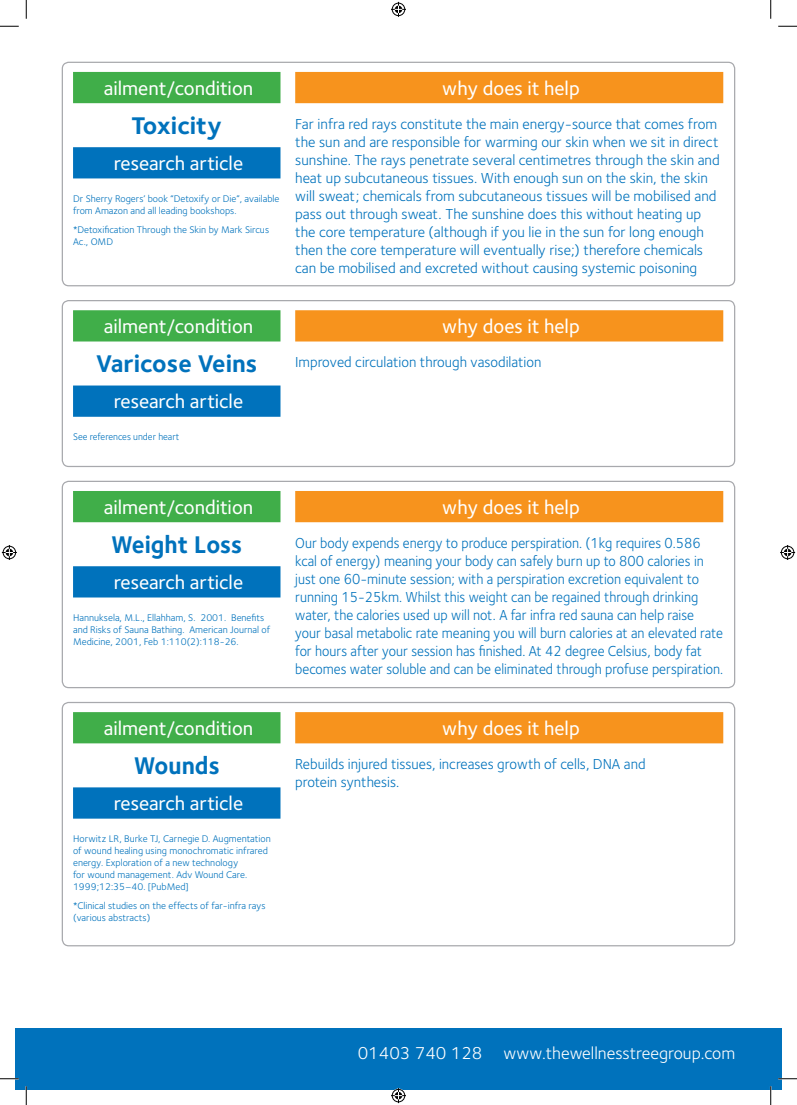
<style>
.page{position:relative;width:797px;height:1105px;background:#fff}
.page>*{position:absolute;margin:0;border:0;box-sizing:border-box;transform-origin:0 0}
.t1{font:700 25px "Foundry Sterling";color:#0072bc}
.t2{font:700 25px "Foundry Sterling";color:#0072bc;scale:.96 1}
.t3{font:500 20px "Foundry Sterling";color:#fff}
.t4{font:17.5px "Foundry Sterling";color:#fff}
.t5{font:15px/18px "Foundry Sterling";color:#0072bc}
.t6{font:15px/18px "Foundry Sterling";color:#0072bc;scale:.93 1}
.t7{font:10px/12px "Foundry Sterling";color:#0072bc}
.t8{font:10px "Foundry Sterling";color:#0072bc;scale:.96 1}
.s1{font-size:17.75px}
</style>
<div class="page">
<div style="left:16px;top:1028px;width:10px;height:61px;background:#0072bc"></div>
<div style="left:26px;top:1028px;width:755px;height:61px;background:#0072bc"></div>
<div style="left:73px;top:72px;width:207px;height:31px;background:#40ae49"></div>
<div style="left:73px;top:147px;width:207px;height:31px;background:#0072bc"></div>
<div style="left:295px;top:72px;width:428px;height:31px;background:#f7931d"></div>
<div style="left:62px;top:62px;width:673px;height:224px;border:1px solid #a8a9ad;border-radius:6px"></div>
<div style="left:73px;top:310px;width:207px;height:31px;background:#40ae49"></div>
<div style="left:73px;top:385px;width:207px;height:32px;background:#0072bc"></div>
<div style="left:295px;top:310px;width:428px;height:31px;background:#f7931d"></div>
<div style="left:62px;top:300px;width:673px;height:167px;border:1px solid #a8a9ad;border-radius:6px"></div>
<div style="left:73px;top:491px;width:207px;height:31px;background:#40ae49"></div>
<div style="left:73px;top:566px;width:207px;height:31px;background:#0072bc"></div>
<div style="left:295px;top:491px;width:428px;height:31px;background:#f7931d"></div>
<div style="left:62px;top:481px;width:673px;height:207px;border:1px solid #a8a9ad;border-radius:6px"></div>
<div style="left:73px;top:712px;width:207px;height:31px;background:#40ae49"></div>
<div style="left:73px;top:787px;width:207px;height:32px;background:#0072bc"></div>
<div style="left:295px;top:712px;width:428px;height:31px;background:#f7931d"></div>
<div style="left:62px;top:702px;width:673px;height:244px;border:1px solid #a8a9ad;border-radius:6px"></div>
<svg style="left:0;top:25px;width:19px;height:2px"></svg>
<svg style="left:778px;top:25px;width:19px;height:2px"></svg>
<svg style="left:0;top:1078px;width:19px;height:1px"></svg>
<svg style="left:778px;top:1078px;width:19px;height:1px"></svg>
<svg style="left:25px;top:0;width:2px;height:19px"></svg>
<svg style="left:25px;top:1086px;width:2px;height:19px"></svg>
<svg style="left:770px;top:0;width:1px;height:19px"></svg>
<svg style="left:770px;top:1086px;width:1px;height:19px"></svg>
<svg style="left:391px;top:2px;width:15px;height:15px"></svg>
<svg style="left:391px;top:1088px;width:15px;height:15px"></svg>
<svg style="left:2px;top:545px;width:15px;height:15px"></svg>
<svg style="left:780px;top:545px;width:15px;height:15px"></svg>
<h2 class="t3" style="left:104px;top:76px;width:151px">ailment/condition</h2>
<h1 class="t1" style="left:131px;top:110px;width:92px">Toxicity</h1>
<h2 class="t3" style="left:114px;top:152px;width:131px">research article</h2>
<p class="t7" style="left:73px;top:192px;width:208px">Dr Sherry Rogers’ book “Detoxify or Die”, available from Amazon and all leading bookshops.</p>
<p class="t7" style="left:73px;top:223px;width:198px">*Detoxification Through the Skin by Mark Sircus<br>Ac., OMD</p>
<h2 class="t3" style="left:442px;top:76px;width:139px">why does it help</h2>
<p class="t5" style="left:295px;top:115px;width:426px">Far infra red rays constitute the main energy-source that comes from the sun and are responsible for warming our skin when we sit in direct sunshine. The rays penetrate several centimetres through the skin and heat up subcutaneous tissues. With enough sun on the skin, the skin will sweat; chemicals from subcutaneous tissues will be mobilised and pass out through sweat. The sunshine does this without heating up the core temperature (although if you lie in the sun for long enough then the core temperature will eventually rise;) therefore chemicals can be mobilised and excreted without causing systemic poisoning</p>
<h2 class="t3" style="left:104px;top:315px;width:151px">ailment/condition</h2>
<h1 class="t1" style="left:96px;top:349px;width:163px">Varicose Veins</h1>
<h2 class="t3" style="left:114px;top:390px;width:131px">research article</h2>
<p class="t8" style="left:73px;top:431px;width:112px">See references under heart</p>
<h2 class="t3" style="left:442px;top:315px;width:139px">why does it help</h2>
<p class="t5" style="left:295px;top:353px;width:248px">Improved circulation through vasodilation</p>
<h2 class="t3" style="left:104px;top:495px;width:151px">ailment/condition</h2>
<h1 class="t2" style="left:111px;top:529px;width:138px">Weight Loss</h1>
<h2 class="t3" style="left:114px;top:571px;width:131px">research article</h2>
<p class="t7" style="left:73px;top:611px;width:199px">Hannuksela, M.L., Ellahham, S. 2001. Benefits and Risks of Sauna Bathing. American Journal of<br>Medicine, 2001, Feb 1:110(2):118-26.</p>
<h2 class="t3" style="left:104px;top:716px;width:151px">ailment/condition</h2>
<h1 class="t2" style="left:134px;top:751px;width:91px">Wounds</h1>
<h2 class="t3" style="left:114px;top:792px;width:131px">research article</h2>
<p class="t7" style="left:73px;top:832px;width:199px">Horwitz LR, Burke TJ, Carnegie D. Augmentation of wound healing using monochromatic infrared energy. Exploration of a new technology<br>for wound management. Adv Wound Care.<br>1999;12:35–40. [PubMed]</p>
<p class="t7" style="left:73px;top:899px;width:194px">*Clinical studies on the effects of far-infra rays (various abstracts)</p>
<h2 class="t3" style="left:442px;top:495px;width:139px">why does it help</h2>
<p class="t6" style="left:295px;top:534px;width:461px">Our body expends energy to produce perspiration. (1kg requires 0.586 kcal of energy) meaning your body can safely burn up to 800 calories in just one 60-minute session; with a perspiration excretion equivalent to running 15-25km. Whilst this weight can be regained through drinking water, the calories used up will not. A far infra red sauna can help raise your basal metabolic rate meaning you will burn calories at an elevated rate for hours after your session has finished. At 42 degree Celsius, body fat becomes water soluble and can be eliminated through profuse perspiration.</p>
<h2 class="t3" style="left:442px;top:716px;width:139px">why does it help</h2>
<p class="t5" style="left:295px;top:755px;width:352px">Rebuilds injured tissues, increases growth of cells, DNA and protein synthesis.</p>
<p class="t4" style="left:358px;top:1043px;width:379px"><span class="s1">01403 740 128</span> www.thewellnesstreegroup.com</p>
</div>
